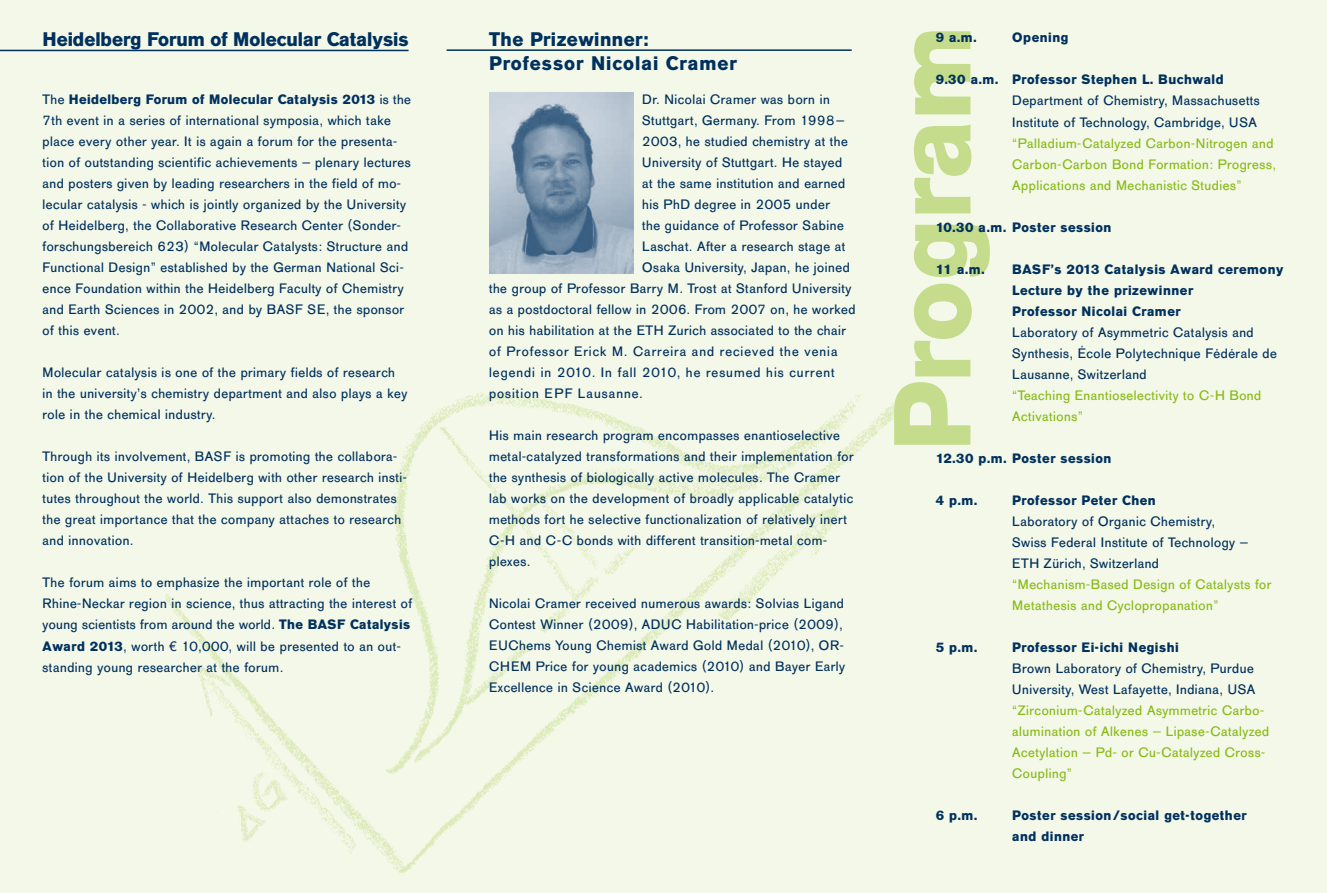
<style>
.page{position:relative;width:1327px;height:893px;background:#f3f8e8}
.page>*{position:absolute;margin:0;border:0;box-sizing:border-box;transform-origin:0 0}
.t1{font:700 108px "AG Old Face BQ";color:#c4dc8b}
.t2{font:700 19.5px/23.4px "AG Old Face BQ";letter-spacing:.05em;color:#00305e}
.t3{font:700 19.5px "AG Old Face BQ";color:#00305e}
.t4{font:13.5px/21px "AG Old Face BQ";letter-spacing:.04em;color:#00305e}
.t5{font:13.5px/21px "AG Old Face BQ";letter-spacing:.04em;color:#89ba17}
.t6{font:700 13.5px/21px "AG Old Face BQ";letter-spacing:.04em;color:#00305e}
.t7{font:13.5px "AG Old Face BQ";letter-spacing:.075em;color:#00305e}
.s1{font-weight:700}
.s2{font-family:"Helvetica Neue LT Pro"}
</style>
<div class="page">
<img style="left:165px;top:391px;width:741px;height:485px">
<img style="left:490px;top:92px;width:144px;height:181px">
<hr style="left:0;top:50px;width:408px;height:1px;background:#00305e">
<hr style="left:446px;top:49px;width:405px;height:2px;background:#00305e">
<h2 class="t3" style="left:43px;top:28px;width:367px">Heidelberg Forum of Molecular Catalysis</h2>
<p class="t4" style="left:43px;top:89px;width:370px">The <span class="s1">Heidelberg Forum of Molecular Catalysis 2013</span> is the 7th event in a series of international symposia, which take place every other year. It is again a forum for the presenta&shy;tion of outstanding scientific achievements – plenary lectures and posters given by leading researchers in the field of mo&shy;lecular catalysis - which is jointly organized by the University of Heidelberg, the Collaborative Research Center (Sonder&shy;forschungsbereich 623) “Molecular Catalysts: Structure and Functional Design” established by the German National Sci&shy;ence Foundation within the Heidelberg Faculty of Chemistry and Earth Sciences in 2002, and by BASF SE, the sponsor of this event.</p>
<p class="t4" style="left:43px;top:362px;width:366px">Molecular catalysis is one of the primary fields of research in the university’s chemistry department and also plays a key role in the chemical industry.</p>
<p class="t4" style="left:43px;top:446px;width:366px">Through its involvement, BASF is promoting the collabora&shy;tion of the University of Heidelberg with other research insti&shy;tutes throughout the world. This support also demonstrates the great importance that the company attaches to research and innovation.</p>
<p class="t4" style="left:43px;top:572px;width:371px">The forum aims to emphasize the important role of the Rhine-Neckar region in science, thus attracting the interest of young scientists from around the world. <span class="s1">The BASF Catalysis Award 2013</span>, worth <span class="s2">€</span> 10,000, will be presented to an out&shy;standing young researcher at the forum.</p>
<h2 class="t2" style="left:489px;top:28px;width:249px">The Prizewinner:<br>Professor Nicolai Cramer</h2>
<p class="t4" style="left:642px;top:89px;width:189px">Dr. Nicolai Cramer was born in</p>
<p class="t4" style="left:642px;top:110px;width:204px">Stuttgart, Germany. From 1998–</p>
<p class="t4" style="left:642px;top:131px;width:207px">2003, he studied chemistry at the</p>
<p class="t4" style="left:642px;top:152px;width:201px">University of Stuttgart. He stayed</p>
<p class="t4" style="left:642px;top:173px;width:204px">at the same institution and earned</p>
<p class="t4" style="left:642px;top:194px;width:189px">his PhD degree in 2005 under</p>
<p class="t4" style="left:642px;top:215px;width:203px">the guidance of Professor Sabine</p>
<p class="t4" style="left:642px;top:236px;width:205px">Laschat. After a research stage at</p>
<p class="t4" style="left:642px;top:257px;width:209px">Osaka University, Japan, he joined</p>
<p class="t4" style="left:489px;top:278px;width:364px">the group of Professor Barry M. Trost at Stanford University</p>
<p class="t4" style="left:489px;top:299px;width:368px">as a postdoctoral fellow in 2006. From 2007 on, he worked</p>
<p class="t4" style="left:489px;top:320px;width:358px">on his habilitation at the ETH Zurich associated to the chair</p>
<p class="t7" style="left:489px;top:344px;width:350px">of Professor Erick M. Carreira and recieved the venia</p>
<p class="t7" style="left:489px;top:365px;width:347px">legendi in 2010. In fall 2010, he resumed his current</p>
<p class="t7" style="left:489px;top:386px;width:155px">position EPF Lausanne.</p>
<p class="t4" style="left:489px;top:425px;width:366px">His main research program encompasses enantioselective metal-catalyzed transformations and their implementation for the synthesis of biologically active molecules. The Cramer lab works on the development of broadly applicable catalytic methods fort he selective functionalization of relatively inert C-H and C-C bonds with different transition-metal com&shy;plexes.</p>
<p class="t4" style="left:489px;top:593px;width:357px">Nicolai Cramer received numerous awards: Solvias Ligand Contest Winner (2009), ADUC Habilitation-price (2009), EUChems Young Chemist Award Gold Medal (2010), OR-CHEM Price for young academics (2010) and Bayer Early Excellence in Science Award (2010).</p>
<h1 class="t1" style="left:867px;top:452px;width:428px;rotate:-90deg">Program</h1>
<p class="t6" style="left:935px;top:27px;width:42px">9 a.m.</p>
<p class="t6" style="left:1012px;top:27px;width:58px">Opening</p>
<p class="t6" style="left:935px;top:69px;width:289px">9.30 a.m. Professor Stephen L. Buchwald</p>
<p class="t4" style="left:1012px;top:91px;width:249px">Department of Chemistry, Massachusetts<br>Institute of Technology, Cambridge, USA</p>
<p class="t5" style="left:1012px;top:133px;width:265px">“Palladium-Catalyzed Carbon-Nitrogen and<br>Carbon-Carbon Bond Formation: Progress,<br>Applications and Mechanistic Studies”</p>
<p class="t6" style="left:935px;top:216px;width:177px">10.30 a.m. Poster session</p>
<p class="t6" style="left:935px;top:258px;width:50px">11 a.m.</p>
<p class="t6" style="left:1012px;top:258px;width:273px">BASF’s 2013 Catalysis Award ceremony<br>Lecture by the prizewinner<br>Professor Nicolai Cramer</p>
<p class="t4" style="left:1012px;top:322px;width:266px">Laboratory of Asymmetric Catalysis and<br>Synthesis, École Polytechnique Fédérale de<br>Lausanne, Switzerland</p>
<p class="t5" style="left:1012px;top:385px;width:250px">“Teaching Enantioselectivity to C-H Bond<br>Activations”</p>
<p class="t6" style="left:935px;top:447px;width:177px">12.30 p.m. Poster session</p>
<p class="t6" style="left:935px;top:489px;width:43px">4 p.m.</p>
<p class="t6" style="left:1012px;top:489px;width:145px">Professor Peter Chen</p>
<p class="t4" style="left:1012px;top:511px;width:238px">Laboratory of Organic Chemistry,<br>Swiss Federal Institute of Technology –<br>ETH Zürich, Switzerland</p>
<p class="t5" style="left:1012px;top:574px;width:261px">“Mechanism-Based Design of Catalysts for<br>Metathesis and Cyclopropanation”</p>
<p class="t6" style="left:935px;top:636px;width:43px">5 p.m.</p>
<p class="t6" style="left:1012px;top:636px;width:168px">Professor Ei-ichi Negishi</p>
<p class="t4" style="left:1012px;top:658px;width:244px">Brown Laboratory of Chemistry, Purdue<br>University, West Lafayette, Indiana, USA</p>
<p class="t5" style="left:1012px;top:700px;width:258px">“Zirconium-Catalyzed Asymmetric Carbo&shy;alumination of Alkenes – Lipase-Catalyzed Acetylation – Pd- or Cu-Catalyzed Cross-Coupling”</p>
<p class="t6" style="left:935px;top:804px;width:43px">6 p.m.</p>
<p class="t6" style="left:1012px;top:804px;width:236px">Poster session/social get-together and dinner</p>
</div>
